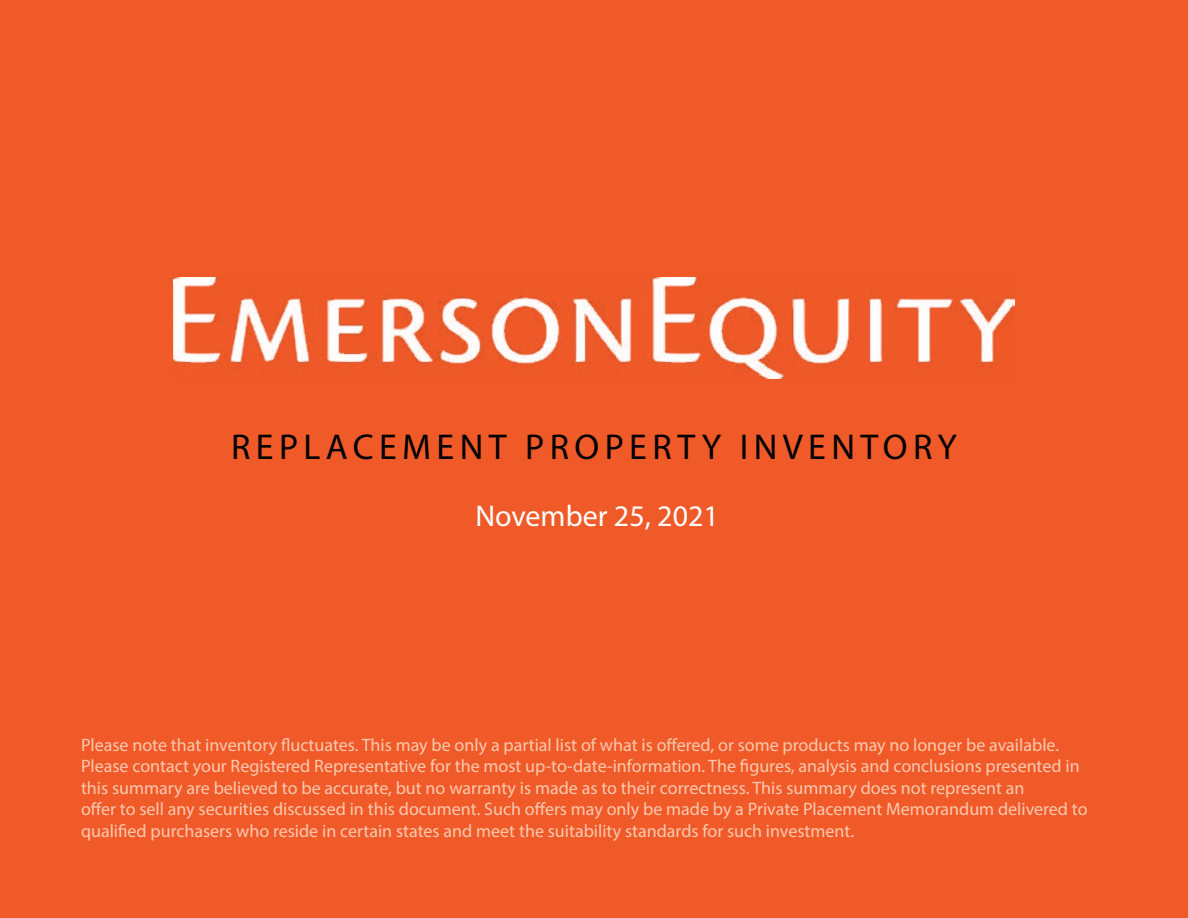
<style>
.page{position:relative;width:1188px;height:918px;background:#f05a28}
.page>*{position:absolute;margin:0;border:0;box-sizing:border-box;transform-origin:0 0}
.t1{font:36px "Myriad Pro";letter-spacing:.15em;color:#000}
.t2{font:30px "Myriad Pro";color:#fff}
.t3{font:18px/21.6px "Myriad Pro";color:#fbc9af}
</style>
<div class="page">
<img style="left:174px;top:277px;width:840px;height:101px">
<h1 class="t1" style="left:231px;top:432px;width:727px">REPLACEMENT PROPERTY INVENTORY</h1>
<h2 class="t2" style="left:476px;top:504px;width:245px">November 25, 2021</h2>
<p class="t3" style="left:81px;top:735px;width:1008px">Please note that inventory fluctuates. This may be only a partial list of what is offered, or some products may no longer be available.<br>Please contact your Registered Representative for the most up-to-date-information. The figures, analysis and conclusions presented in this summary are believed to be accurate, but no warranty is made as to their correctness. This summary does not represent an<br>offer to sell any securities discussed in this document. Such offers may only be made by a Private Placement Memorandum delivered to qualified purchasers who reside in certain states and meet the suitability standards for such investment.</p>
</div>
